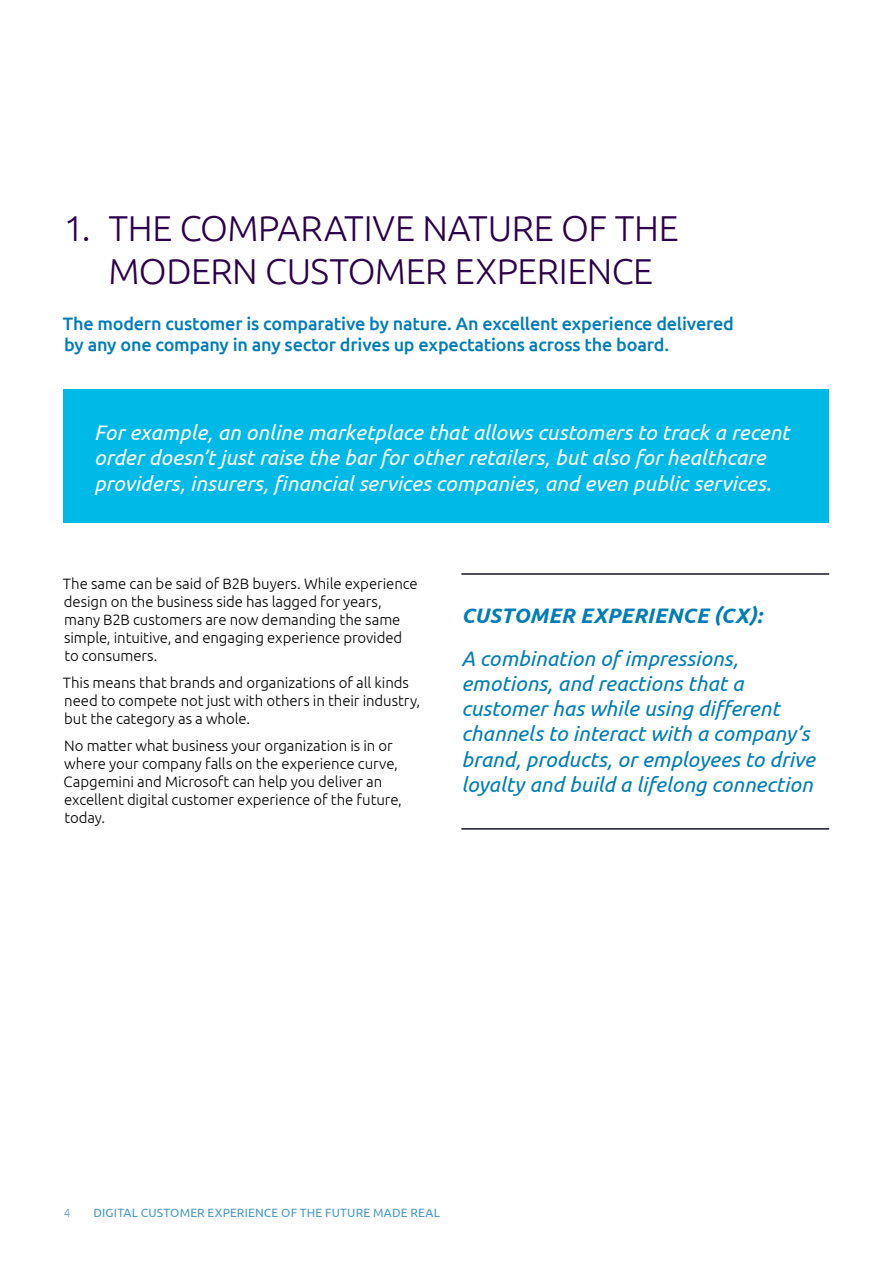
<style>
.page{position:relative;width:893px;height:1263px;background:#fff}
.page>*{position:absolute;margin:0;border:0;box-sizing:border-box;transform-origin:0 0}
.t1{font:300 36px/43.2px "Ubuntu";letter-spacing:-.01em;color:#2c004b}
.t2{font:italic 21px/25.2px "Ubuntu";color:#fff}
.t3{font:italic 21px/25.2px "Ubuntu";color:#007db7}
.t4{font:italic 700 21px "Ubuntu";letter-spacing:.01em;color:#007db7}
.t5{font:500 18px/21.6px "Ubuntu";letter-spacing:-.01em;color:#007db7}
.t6{font:300 15px/18px "Ubuntu";letter-spacing:-.005em;color:#000}
.t7{font:12px "Ubuntu";letter-spacing:.015em;color:#4798c7}
.t8{font:300 12px "Ubuntu";color:#569dca}
</style>
<div class="page">
<div style="left:64px;top:390px;width:765px;height:133px;background:#00b9e7"></div>
<hr style="left:461px;top:573px;width:368px;height:2px;background:#151625">
<hr style="left:461px;top:828px;width:368px;height:2px;background:#151625">
<h1 class="t1" style="left:108px;top:205px;width:572px">THE COMPARATIVE NATURE OF THE<br>MODERN CUSTOMER EXPERIENCE</h1>
<p class="t5" style="left:63px;top:312px;width:673px">The modern customer is comparative by nature. An excellent experience delivered by any one company in any sector drives up expectations across the board.</p>
<h1 class="t1" style="left:64px;top:205px;width:28px">1.</h1>
<h2 class="t2" style="left:94px;top:419px;width:697px">For example, an online marketplace that allows customers to track a recent order doesn’t just raise the bar for other retailers, but also for healthcare providers, insurers, financial services companies, and even public services.</h2>
<p class="t6" style="left:63px;top:574px;width:356px">The same can be said of B2B buyers. While experience design on the business side has lagged for years, many B2B customers are now demanding the same simple, intuitive, and engaging experience provided to consumers.</p>
<p class="t6" style="left:63px;top:673px;width:359px">This means that brands and organizations of all kinds need to compete not just with others in their industry, but the category as a whole.</p>
<p class="t6" style="left:64px;top:736px;width:340px">No matter what business your organization is in or where your company falls on the experience curve, Capgemini and Microsoft can help you deliver an excellent digital customer experience of the future, today.</p>
<h2 class="t4" style="left:461px;top:602px;width:302px">CUSTOMER EXPERIENCE (CX):</h2>
<h2 class="t3" style="left:461px;top:645px;width:355px">A combination of impressions, emotions, and reactions that a customer has while using different channels to interact with a company’s brand, products, or employees to drive loyalty and build a lifelong connection</h2>
<p class="t8" style="left:64px;top:1205px;width:8px">4</p>
<p class="t7" style="left:94px;top:1205px;width:348px">DIGITAL CUSTOMER EXPERIENCE OF THE FUTURE MADE REAL</p>
</div>
